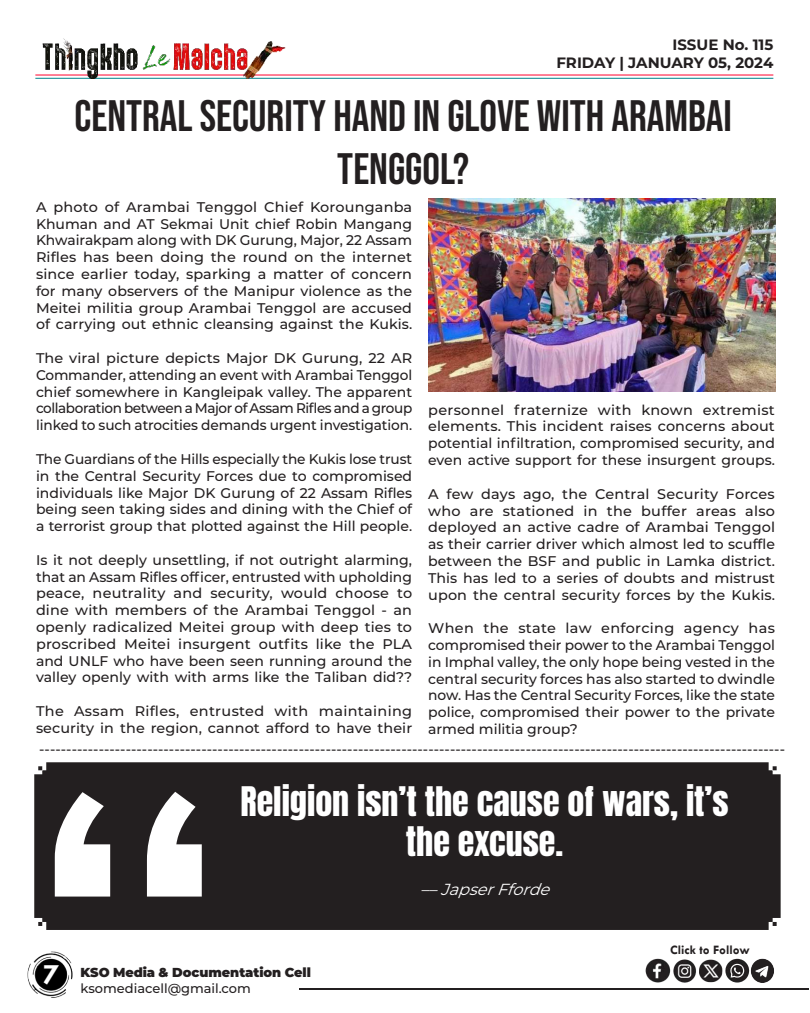
<style>
.page{position:relative;width:810px;height:1013px;background:#fff}
.page>*{position:absolute;margin:0;border:0;box-sizing:border-box;transform-origin:0 0}
.t1{font:700 367.2px "Tw Cen";color:#fff;scale:1.05 1}
.t2{font:44px/52.8px "Bebas Neue";color:#231f20;text-align:center}
.t3{font:34px/40.8px "Anton";color:#fff;text-align:center}
.t4{font:700 30px "Tw Cen";color:#fff}
.t5{font:italic 100 16px "Montserrat";color:#fff}
.t6{font:700 15px/18px "Montserrat";color:#231f20;text-align:right}
.t7{font:500 14px/16.8px "Montserrat";color:#231f20;text-align:justify}
.t8{font:900 13px "Montserrat";letter-spacing:-.005em;color:#231f20}
.t9{font:500 13px "Montserrat";color:#231f20}
.t10{font:700 13px "Tw Cen";color:#231f20}
</style>
<div class="page">
<hr style="left:299px;top:988px;width:509px;height:1px;background:#231f20">
<img style="left:27px;top:951px;width:46px;height:47px">
<hr style="left:35px;top:74px;width:738px;height:1px;background:#ff002d">
<hr style="left:35px;top:78px;width:738px;height:1px;background:#00848b">
<img style="left:35px;top:38px;width:254px;height:41px">
<img style="left:645px;top:958px;width:129px;height:25px">
<img style="left:428px;top:198px;width:348px;height:193px">
<div style="left:34px;top:762px;width:747px;height:167px;background:#231f20"></div>
<p class="t6" style="left:556px;top:35px;width:218px">ISSUE No. 115<br>FRIDAY | JANUARY 05, 2024</p>
<h2 class="t2" style="left:75px;top:89px;width:659px">CENTRAL SECURITY HAND IN GLOVE WITH ARAMBAI<br>TENGGOL?</h2>
<p class="t7" style="left:36px;top:198px;width:378px">A photo of Arambai Tenggol Chief Korounganba Khuman and AT Sekmai Unit chief Robin Mangang Khwairakpam along with DK Gurung, Major, 22 Assam Rifles has been doing the round on the internet since earlier today, sparking a matter of concern for many observers of the Manipur violence as the Meitei militia group Arambai Tenggol are accused of carrying out ethnic cleansing against the Kukis.</p>
<p class="t7" style="left:36px;top:349px;width:378px">The viral picture depicts Major DK Gurung, 22 AR Commander, attending an event with Arambai Tenggol chief somewhere in Kangleipak valley. The apparent collaboration between a Major of Assam Rifles and a group linked to such atrocities demands urgent investigation.</p>
<p class="t7" style="left:36px;top:450px;width:378px">The Guardians of the Hills especially the Kukis lose trust in the Central Security Forces due to compromised individuals like Major DK Gurung of 22 Assam Rifles being seen taking sides and dining with the Chief of a terrorist group that plotted against the Hill people.</p>
<p class="t7" style="left:36px;top:550px;width:378px">Is it not deeply unsettling, if not outright alarming, that an Assam Rifles officer, entrusted with upholding peace, neutrality and security, would choose to dine with members of the Arambai Tenggol - an openly radicalized Meitei group with deep ties to proscribed Meitei insurgent outfits like the PLA and UNLF who have been seen running around the valley openly with with arms like the Taliban did??</p>
<p class="t7" style="left:36px;top:702px;width:378px">The Assam Rifles, entrusted with maintaining security in the region, cannot afford to have their</p>
<p class="t7" style="left:428px;top:400px;width:348px">personnel fraternize with known extremist elements. This incident raises concerns about potential infiltration, compromised security, and even active support for these insurgent groups.</p>
<p class="t7" style="left:428px;top:484px;width:348px">A few days ago, the Central Security Forces who are stationed in the buffer areas also deployed an active cadre of Arambai Tenggol as their carrier driver which almost led to scuffle between the BSF and public in Lamka district.<br>This has led to a series of doubts and mistrust upon the central security forces by the Kukis.</p>
<p class="t7" style="left:428px;top:619px;width:348px">When the state law enforcing agency has compromised their power to the Arambai Tenggol in Imphal valley, the only hope being vested in the central security forces has also started to dwindle now. Has the Central Security Forces, like the state police, compromised their power to the private armed militia group?</p>
<p class="t7" style="left:39px;top:739px;width:747px">------------------------------------------------------------------------------------------------------------------------------------------</p>
<h1 class="t1" style="left:34px;top:691px;width:178px">“</h1>
<h3 class="t3" style="left:240px;top:783px;width:490px">Religion isn’t the cause of wars, it’s the excuse.</h3>
<p class="t5" style="left:420px;top:878px;width:138px">––JapserFforde</p>
<h3 class="t4" style="left:43px;top:956px;width:17px">7</h3>
<p class="t8" style="left:81px;top:962px;width:232px">KSO Media &amp; Documentation Cell</p>
<p class="t9" style="left:81px;top:978px;width:172px">ksomediacell@gmail.com</p>
<p class="t10" style="left:670px;top:942px;width:81px">Click to Follow</p>
</div>
